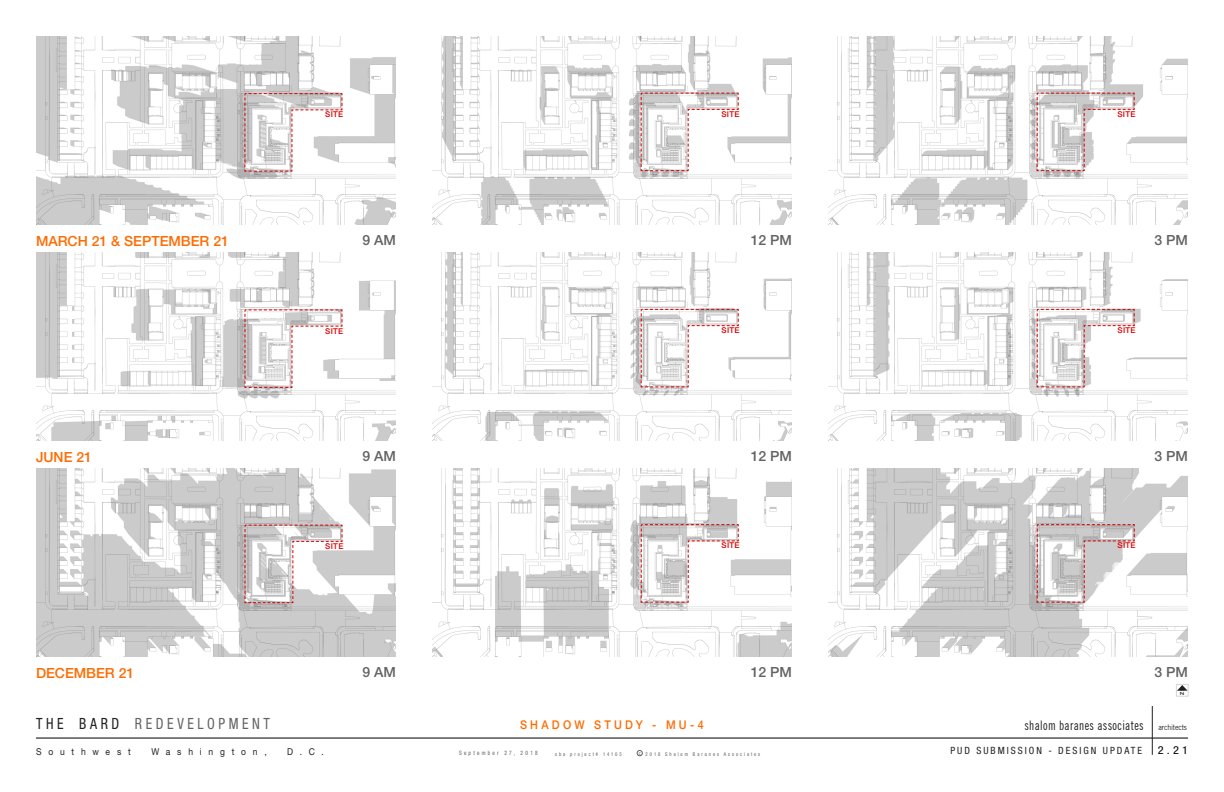
<style>
.page{position:relative;width:1224px;height:792px;background:#fff}
.page>*{position:absolute;margin:0;border:0;box-sizing:border-box;transform-origin:0 0}
.t1{font:condensed 15.5px "Helvetica Neue";letter-spacing:.255em;color:#636366;scale:.9 1}
.t2{font:500 14px "Helvetica Neue";color:#ff6b00}
.t3{font:500 14px "Helvetica Neue";color:#636366}
.t4{font:12.9px "Trade Gothic Cond Eighteen";letter-spacing:.03em;color:#231f20;scale:.9 1}
.t5{font:500 12px "Helvetica Neue";letter-spacing:.3em;color:#ff6b00;scale:.9 1}
.t6{font:condensed 11px "Helvetica Neue";color:#000;scale:1.12 1}
.t7{font:condensed 10px "Helvetica Neue";letter-spacing:.2em;color:#231f20}
.t8{font:9.5px "Helvetica Neue";letter-spacing:.8em;color:#231f20;scale:.9 1}
.t9{font:500 8px "Helvetica Neue";letter-spacing:.04em;color:#d00}
.t10{font:condensed 6px "Helvetica Neue";letter-spacing:.415em;color:#616164;scale:.9 1}
.t11{font:500 6px "Bank Gothic BT";color:#231f20}
.t12{font:condensed 5.2px "Helvetica Neue";letter-spacing:.42em;color:#606063;scale:.91 1}
.t13{font:condensed 5.2px "Helvetica Neue";letter-spacing:.415em;color:#616164;scale:.91 1}
.s1{color:#231f20}
.s2{font-family:"Trade Gothic";font-size:7.7px}
</style>
<div class="page">
<img style="left:36px;top:36px;width:360px;height:189px">
<img style="left:432px;top:36px;width:360px;height:189px">
<img style="left:828px;top:36px;width:360px;height:189px">
<img style="left:36px;top:252px;width:360px;height:189px">
<img style="left:432px;top:252px;width:360px;height:189px">
<img style="left:828px;top:252px;width:360px;height:189px">
<img style="left:36px;top:468px;width:360px;height:189px">
<img style="left:432px;top:468px;width:360px;height:189px">
<img style="left:828px;top:468px;width:360px;height:189px">
<svg style="left:244px;top:93px;width:99px;height:79px"></svg>
<svg style="left:640px;top:92px;width:99px;height:80px"></svg>
<svg style="left:1036px;top:92px;width:99px;height:80px"></svg>
<svg style="left:244px;top:309px;width:99px;height:79px"></svg>
<svg style="left:640px;top:308px;width:99px;height:80px"></svg>
<svg style="left:1036px;top:308px;width:99px;height:80px"></svg>
<svg style="left:244px;top:524px;width:99px;height:80px"></svg>
<svg style="left:640px;top:524px;width:99px;height:79px"></svg>
<svg style="left:1036px;top:524px;width:99px;height:79px"></svg>
<svg style="left:1178px;top:686px;width:9px;height:5px"></svg>
<hr style="left:36px;top:737px;width:1152px;height:2px;background:#606063">
<hr style="left:1152px;top:706px;width:1px;height:49px;background:#231f20">
<svg style="left:637px;top:750px;width:6px;height:6px"></svg>
<p class="t9" style="left:325px;top:110px;width:20px">SITE</p>
<p class="t9" style="left:721px;top:109px;width:20px">SITE</p>
<p class="t9" style="left:1117px;top:109px;width:20px">SITE</p>
<h2 class="t2" style="left:36px;top:232px;width:194px">MARCH 21 &amp; SEPTEMBER 21</h2>
<h2 class="t3" style="left:751px;top:232px;width:43px">12 PM</h2>
<h2 class="t3" style="left:363px;top:232px;width:35px">9 AM</h2>
<h2 class="t3" style="left:1155px;top:232px;width:35px">3 PM</h2>
<p class="t9" style="left:325px;top:326px;width:20px">SITE</p>
<p class="t9" style="left:721px;top:326px;width:20px">SITE</p>
<p class="t9" style="left:1117px;top:326px;width:20px">SITE</p>
<h2 class="t2" style="left:36px;top:448px;width:58px">JUNE 21</h2>
<h2 class="t3" style="left:363px;top:448px;width:35px">9 AM</h2>
<h2 class="t3" style="left:751px;top:448px;width:43px">12 PM</h2>
<h2 class="t3" style="left:1155px;top:448px;width:35px">3 PM</h2>
<p class="t9" style="left:325px;top:541px;width:20px">SITE</p>
<p class="t9" style="left:722px;top:541px;width:20px">SITE</p>
<p class="t9" style="left:1118px;top:541px;width:20px">SITE</p>
<h2 class="t2" style="left:36px;top:664px;width:100px">DECEMBER 21</h2>
<h2 class="t3" style="left:363px;top:664px;width:35px">9 AM</h2>
<h2 class="t3" style="left:751px;top:664px;width:43px">12 PM</h2>
<h2 class="t3" style="left:1155px;top:664px;width:35px">3 PM</h2>
<h1 class="t1" style="left:36px;top:715px;width:261px"><span class="s1">THE BARD</span> REDEVELOPMENT</h1>
<p class="t8" style="left:36px;top:746px;width:107px">Southwest</p>
<p class="t8" style="left:151px;top:746px;width:130px">Washington,</p>
<p class="t8" style="left:287px;top:746px;width:42px">D.C.</p>
<p class="t10" style="left:459px;top:749px;width:89px">September 27, 2018</p>
<p class="t13" style="left:555px;top:751px;width:75px">sba project# 14105</p>
<p class="t12" style="left:639px;top:751px;width:135px">c 2018 Shalom Baranes Associates</p>
<h3 class="t5" style="left:520px;top:718px;width:206px">SHADOW STUDY - MU-4</h3>
<p class="t11" style="left:1179px;top:690px;width:7px">N</p>
<h3 class="t4" style="left:1024px;top:718px;width:182px">shalom baranes associates <span class="s2">architects</span></h3>
<h3 class="t6" style="left:1158px;top:744px;width:29px">2.21</h3>
<p class="t7" style="left:950px;top:745px;width:193px">PUD SUBMISSION - DESIGN UPDATE</p>
</div>
